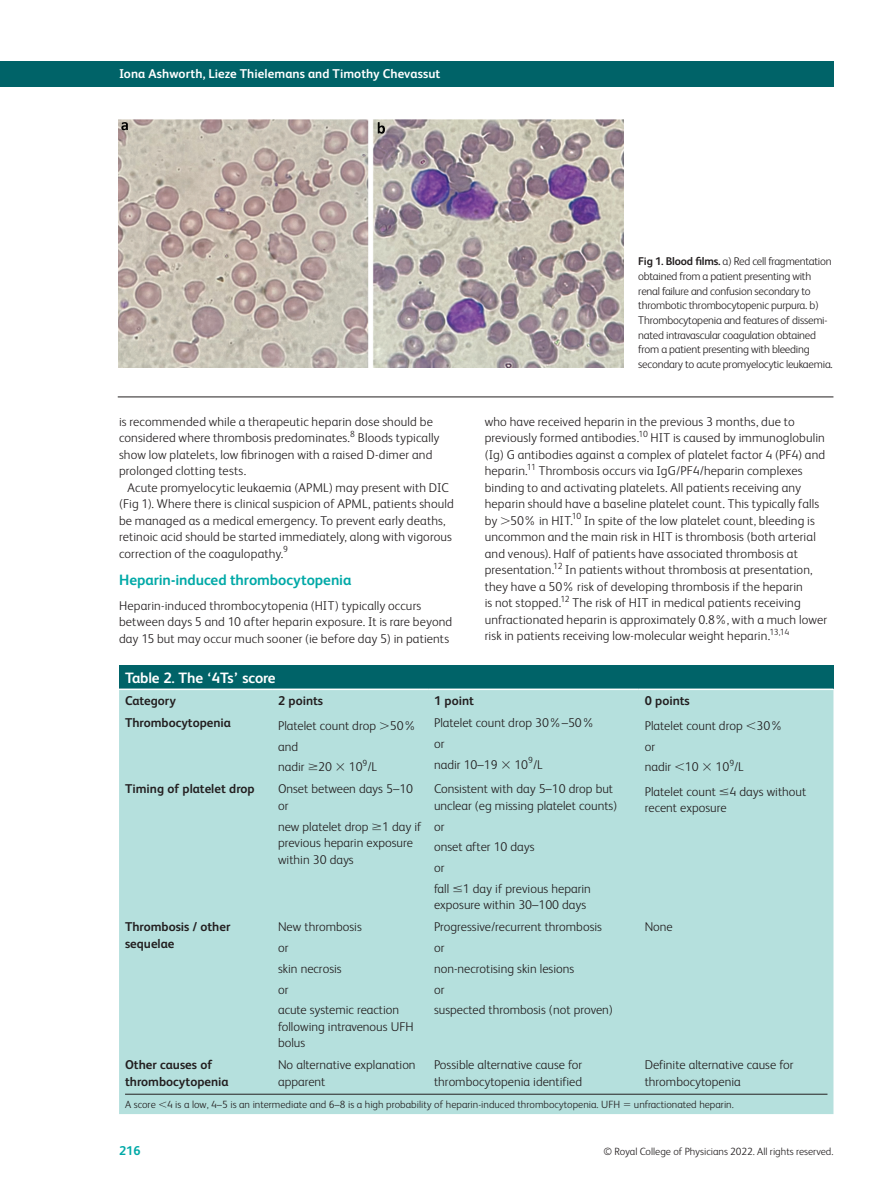
<style>
.page{position:relative;width:893px;height:1191px;background:#fff}
.page>*{position:absolute;margin:0;border:0;box-sizing:border-box;transform-origin:0 0}
.body_H1{font:700 15px "FS Albert";letter-spacing:-.005em;color:#00a9a7}
.table-wrap_caption_P{font:700 15px "FS Albert";letter-spacing:-.01em;color:#fff}
.body_sec_P_noIndent{font:300 12.75px/16.5px "FS Albert";letter-spacing:.01em;color:#231f20}
.tbody_left{font:300 12.75px/16.5px "FS Albert";color:#231f20}
.body_sec_P_Indent{font:300 12.75px/16.5px "FS Albert";letter-spacing:.01em;color:#231f20}
.tbody_left-2{font:700 12.75px/16.5px "FS Albert";color:#231f20}
.t1{font:700 12.75px "FS Albert";letter-spacing:.005em;color:#fff}
.thead_left{font:700 12.75px "FS Albert";color:#231f20}
.t2{font:700 12.75px "FS Albert";color:#00a9a7}
.fig_caption_P_noInde{font:300 11.25px/14.7px "FS Albert";letter-spacing:-.02em;color:#231f20}
.table-wrap-foot_fn_P{font:300 10.5px "FS Albert";color:#231f20}
.body_sec_P_noIndent-2{font:300 8.85px "FS Albert";letter-spacing:-.045em;color:#231f20}
.body_sec_P_Indent-2{font:300 8.85px "FS Albert";color:#231f20}
.tbody_left-3{font:300 8.85px "FS Albert";color:#231f20}
.s1{font-weight:700}
</style>
<div class="page">
<div style="left:0;top:62px;width:833px;height:25px;background:#006368"></div>
<div style="left:119px;top:665px;width:714px;height:24px;background:#006368"></div>
<div style="left:119px;top:690px;width:714px;height:424px;background:#b5e0dd"></div>
<hr style="left:119px;top:688px;width:153px;height:2px;background:#fff">
<hr style="left:272px;top:688px;width:156px;height:2px;background:#fff">
<hr style="left:428px;top:688px;width:211px;height:2px;background:#fff">
<hr style="left:639px;top:688px;width:194px;height:2px;background:#fff">
<hr style="left:125px;top:1093px;width:702px;height:1px;background:#231f20">
<hr style="left:118px;top:396px;width:715px;height:1px;background:#231f20">
<img style="left:119px;top:119px;width:504px;height:249px">
<svg style="left:380px;top:722px;width:9px;height:7px"></svg>
<svg style="left:337px;top:763px;width:7px;height:8px"></svg>
<svg style="left:502px;top:761px;width:8px;height:7px"></svg>
<svg style="left:747px;top:722px;width:8px;height:7px"></svg>
<svg style="left:675px;top:763px;width:9px;height:8px"></svg>
<svg style="left:703px;top:763px;width:8px;height:8px"></svg>
<svg style="left:159px;top:1101px;width:7px;height:6px"></svg>
<svg style="left:624px;top:1103px;width:6px;height:2px"></svg>
<p class="t1" style="left:119px;top:66px;width:323px">Iona Ashworth, Lieze Thielemans and Timothy Chevassut</p>
<p class="body_sec_P_noIndent" style="left:119px;top:413px;width:315px">is recommended while a therapeutic heparin dose should be considered where thrombosis predominates.</p>
<p class="body_sec_P_noIndent-2" style="left:350px;top:428px;width:6px">8</p>
<p class="body_sec_P_noIndent" style="left:119px;top:429px;width:322px;text-indent:239px">Bloods typically show low platelets, low fibrinogen with a raised D-dimer and prolonged clotting tests.</p>
<p class="body_sec_P_Indent" style="left:119px;top:479px;width:336px;text-indent:9px">Acute promyelocytic leukaemia (APML) may present with DIC (Fig 1). Where there is clinical suspicion of APML, patients should be managed as a medical emergency. To prevent early deaths, retinoic acid should be started immediately, along with vigorous correction of the coagulopathy.</p>
<p class="body_sec_P_Indent-2" style="left:283px;top:544px;width:6px">9</p>
<p class="body_H1" style="left:119px;top:571px;width:234px">Heparin-induced thrombocytopenia</p>
<p class="body_sec_P_noIndent" style="left:119px;top:597px;width:335px">Heparin-induced thrombocytopenia (HIT) typically occurs between days 5 and 10 after heparin exposure. It is rare beyond day 15 but may occur much sooner (ie before day 5) in patients</p>
<p class="fig_caption_P_noInde" style="left:638px;top:254px;width:196px"><span class="s1">Fig 1. Blood films.</span> a) Red cell fragmentation obtained from a patient presenting with renal failure and confusion secondary to thrombotic thrombocytopenic purpura. b)<br>Thrombocytopenia and features of dissemi&shy;nated intravascular coagulation obtained from a patient presenting with bleeding secondary to acute promyelocytic leukaemia.</p>
<p class="body_sec_P_noIndent" style="left:485px;top:413px;width:311px">who have received heparin in the previous 3 months, due to previously formed antibodies.</p>
<p class="body_sec_P_noIndent-2" style="left:638px;top:428px;width:11px">10</p>
<p class="body_sec_P_noIndent" style="left:485px;top:429px;width:342px;text-align:justify;text-indent:166px">HIT is caused by immunoglobulin (Ig) G antibodies against a complex of platelet factor 4 (PF4) and heparin.</p>
<p class="body_sec_P_noIndent-2" style="left:527px;top:461px;width:11px">11</p>
<p class="body_sec_P_noIndent" style="left:485px;top:462px;width:336px;text-indent:54px">Thrombosis occurs via IgG/PF4/heparin complexes binding to and activating platelets. All patients receiving any heparin should have a baseline platelet count. This typically falls by 50% in HIT.</p>
<p class="body_sec_P_noIndent-2" style="left:572px;top:511px;width:11px">10</p>
<p class="body_sec_P_noIndent" style="left:485px;top:512px;width:333px;text-indent:99px">In spite of the low platelet count, bleeding is uncommon and the main risk in HIT is thrombosis (both arterial and venous). Half of patients have associated thrombosis at presentation.</p>
<p class="body_sec_P_noIndent-2" style="left:553px;top:560px;width:11px">12</p>
<p class="body_sec_P_noIndent" style="left:485px;top:561px;width:329px;text-indent:81px">In patients without thrombosis at presentation, they have a 50% risk of developing thrombosis if the heparin is not stopped.</p>
<p class="body_sec_P_noIndent-2" style="left:560px;top:593px;width:11px">12</p>
<p class="body_sec_P_noIndent" style="left:485px;top:594px;width:344px;text-indent:88px">The risk of HIT in medical patients receiving unfractionated heparin is approximately 0.8%, with a much lower risk in patients receiving low-molecular weight heparin.</p>
<p class="body_sec_P_noIndent-2" style="left:769px;top:626px;width:21px">13,14</p>
<p class="table-wrap_caption_P" style="left:125px;top:669px;width:152px">Table 2. The ‘4Ts’ score</p>
<p class="thead_left" style="left:125px;top:693px;width:52px">Category</p>
<p class="thead_left" style="left:278px;top:693px;width:47px">2 points</p>
<p class="thead_left" style="left:434px;top:693px;width:41px">1 point</p>
<p class="thead_left" style="left:645px;top:693px;width:47px">0 points</p>
<p class="tbody_left-2" style="left:125px;top:714px;width:108px">Thrombocytopenia</p>
<p class="tbody_left" style="left:278px;top:717px;width:140px">Platelet count drop 50%</p>
<p class="tbody_left" style="left:278px;top:738px;width:21px">and</p>
<p class="tbody_left" style="left:278px;top:758px;width:56px">nadir ≥20</p>
<p class="tbody_left" style="left:349px;top:758px;width:30px">10<sup>9</sup>/L</p>
<p class="tbody_left" style="left:434px;top:714px;width:162px">Platelet count drop 30%–50%</p>
<p class="tbody_left" style="left:434px;top:735px;width:12px">or</p>
<p class="tbody_left" style="left:434px;top:756px;width:65px">nadir 10–19</p>
<p class="tbody_left" style="left:514px;top:756px;width:30px">10 /L</p>
<p class="tbody_left" style="left:645px;top:717px;width:140px">Platelet count drop 30%</p>
<p class="tbody_left" style="left:645px;top:738px;width:12px">or</p>
<p class="tbody_left" style="left:645px;top:758px;width:56px">nadir 10</p>
<p class="tbody_left" style="left:715px;top:758px;width:30px">10<sup>9</sup>/L</p>
<p class="tbody_left-3" style="left:528px;top:755px;width:6px">9</p>
<p class="tbody_left-2" style="left:125px;top:780px;width:131px">Timing of platelet drop</p>
<p class="tbody_left" style="left:278px;top:780px;width:137px">Onset between days 5–10 or</p>
<p class="tbody_left" style="left:278px;top:818px;width:145px">new platelet drop ≥1 day if previous heparin exposure within 30 days</p>
<p class="tbody_left-2" style="left:125px;top:918px;width:107px">Thrombosis / other sequelae</p>
<p class="tbody_left" style="left:278px;top:918px;width:85px">New thrombosis</p>
<p class="tbody_left" style="left:278px;top:939px;width:12px">or</p>
<p class="tbody_left" style="left:278px;top:960px;width:65px">skin necrosis</p>
<p class="tbody_left" style="left:278px;top:980px;width:12px">or</p>
<p class="tbody_left" style="left:278px;top:1001px;width:137px">acute systemic reaction following intravenous UFH bolus</p>
<p class="tbody_left" style="left:434px;top:780px;width:185px">Consistent with day 5–10 drop but unclear (eg missing platelet counts)</p>
<p class="tbody_left" style="left:434px;top:818px;width:12px">or</p>
<p class="tbody_left" style="left:434px;top:838px;width:102px">onset after 10 days</p>
<p class="tbody_left" style="left:434px;top:859px;width:12px">or</p>
<p class="tbody_left" style="left:434px;top:880px;width:158px">fall ≤1 day if previous heparin exposure within 30–100 days</p>
<p class="tbody_left" style="left:434px;top:918px;width:169px">Progressive/recurrent thrombosis</p>
<p class="tbody_left" style="left:434px;top:939px;width:12px">or</p>
<p class="tbody_left" style="left:434px;top:960px;width:142px">non-necrotising skin lesions</p>
<p class="tbody_left" style="left:434px;top:980px;width:12px">or</p>
<p class="tbody_left" style="left:434px;top:1001px;width:180px">suspected thrombosis (not proven)</p>
<p class="tbody_left" style="left:645px;top:783px;width:163px">Platelet count ≤4 days without recent exposure</p>
<p class="tbody_left" style="left:645px;top:918px;width:30px">None</p>
<p class="tbody_left-2" style="left:125px;top:1056px;width:105px">Other causes of thrombocytopenia</p>
<p class="tbody_left" style="left:278px;top:1056px;width:139px">No alternative explanation apparent</p>
<p class="tbody_left" style="left:434px;top:1056px;width:150px">Possible alternative cause for thrombocytopenia identified</p>
<p class="tbody_left" style="left:645px;top:1056px;width:150px">Definite alternative cause for thrombocytopenia</p>
<p class="table-wrap-foot_fn_P" style="left:125px;top:1098px;width:497px">A score 4 is a low, 4–5 is an intermediate and 6–8 is a high probability of heparin-induced thrombocytopenia. UFH</p>
<p class="table-wrap-foot_fn_P" style="left:634px;top:1098px;width:101px">unfractionated heparin.</p>
<p class="t2" style="left:119px;top:1143px;width:23px">216</p>
<p class="table-wrap-foot_fn_P" style="left:604px;top:1145px;width:231px">© Royal College of Physicians 2022. All rights reserved.</p>
</div>
